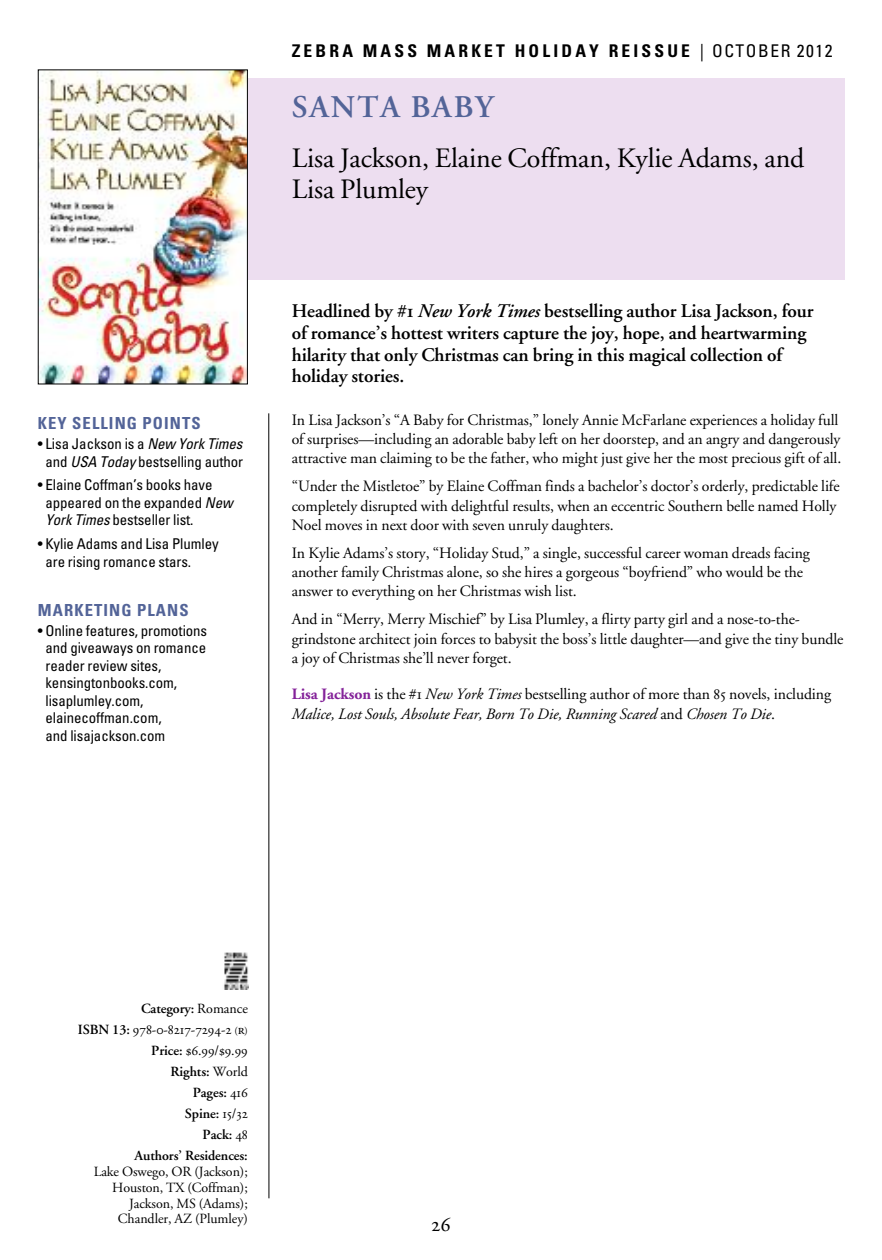
<style>
.page{position:relative;width:882px;height:1260px;background:#fff}
.page>*{position:absolute;margin:0;border:0;box-sizing:border-box;transform-origin:0 0}
.t1{font:600 31.5px "Adobe Garamond";letter-spacing:.055em;color:#536498}
.t2{font:28px/31.5px "Adobe Garamond";letter-spacing:-.005em;color:#000}
.t3{font:21px "Adobe Garamond Regular SC";color:#000}
.t4{font:600 19.25px/21.9px "Adobe Garamond";letter-spacing:-.005em;color:#000}
.t5{font:700 condensed 17.5px "Univers";letter-spacing:.18em;color:#000}
.t6{font:700 condensed 16.62px "Univers";letter-spacing:.065em;color:#536498}
.t7{font:15.75px/19.2px "Adobe Garamond";letter-spacing:-.005em;color:#000}
.t8{font:italic 15.75px/19.2px "Adobe Garamond";letter-spacing:-.005em;color:#000}
.t9{font:condensed 14.88px/17.5px "Univers";letter-spacing:-.005em;color:#000}
.t10{font:14px/15.8px "Adobe Garamond";letter-spacing:-.005em;color:#000;text-align:right}
.t11{font:600 14px/21px "Adobe Garamond";letter-spacing:-.005em;color:#000;text-align:right}
.t12{font:14px/21px "Adobe Garamond Regular SC";letter-spacing:-.005em;color:#000;text-align:right}
.s1{font-style:italic}
.s2{font-weight:400}
.s3{font-family:"Adobe Garamond Semibold SC";font-weight:400}
.s4{font-weight:700;font-style:normal;color:#842299}
.s5{font-style:normal}
.s6{font-family:"Adobe Garamond Regular SC";font-style:normal}
.s7{font-family:"Adobe Garamond";font-weight:600}
.s8{font-size:10.5px}
.s9{font-family:"Adobe Garamond Regular SC";font-weight:400}
</style>
<div class="page">
<div style="left:226px;top:78px;width:618px;height:202px;background:#eddef0"></div>
<hr style="left:268px;top:413px;width:1px;height:785px;background:#000">
<img style="left:40px;top:71px;width:206px;height:311px">
<div style="left:38px;top:69px;width:210px;height:315px;border:1px solid #000"></div>
<img style="left:224px;top:952px;width:25px;height:38px">
<p class="t6" style="left:38px;top:417px;width:164px">KEY SELLING POINTS</p>
<p class="t9" style="left:38px;top:436px;width:207px;text-align:center">• Lisa Jackson is a <span class="s1">New York Times </span>and <span class="s1">USA Today</span> bestselling author</p>
<p class="t9" style="left:45px;top:478px;width:189px;text-indent:-8px">• Elaine Coffman’s books have appeared on the expanded <span class="s1">New<br>York Times</span> bestseller list.</p>
<p class="t9" style="left:45px;top:536px;width:175px;text-indent:-8px">• Kylie Adams and Lisa Plumley are rising romance stars.</p>
<p class="t6" style="left:38px;top:604px;width:152px">MARKETING PLANS</p>
<p class="t9" style="left:45px;top:623px;width:163px;text-indent:-8px">• Online features, promotions and giveaways on romance reader review sites, kensingtonbooks.com, lisaplumley.com, elainecoffman.com,<br>and lisajackson.com</p>
<p class="t5" style="left:292px;top:44px;width:542px">ZEBRA MASS MARKET HOLIDAY REISSUE <span class="s2">| OCTOBER 2012</span></p>
<h1 class="t1" style="left:292px;top:94px;width:204px">SANTA BABY</h1>
<h2 class="t2" style="left:292px;top:144px;width:514px">Lisa Jackson, Elaine Coffman, Kylie Adams, and<br>Lisa Plumley</h2>
<p class="t4" style="left:292px;top:301px;width:523px">Headlined by #<span class="s3">1</span> <span class="s1">New York Times</span> bestselling author Lisa Jackson, four of romance’s hottest writers capture the joy, hope, and heartwarming hilarity that only Christmas can bring in this magical collection of holiday stories.</p>
<p class="t7" style="left:292px;top:412px;width:551px">In Lisa Jackson’s “A Baby for Christmas,” lonely Annie McFarlane experiences a holiday full of surprises—including an adorable baby left on her doorstep, and an angry and dangerously attractive man claiming to be the father, who might just give her the most precious gift of all.</p>
<p class="t7" style="left:292px;top:478px;width:549px">“Under the Mistletoe” by Elaine Coffman finds a bachelor’s doctor’s orderly, predictable life completely disrupted with delightful results, when an eccentric Southern belle named Holly<br>Noel moves in next door with seven unruly daughters.</p>
<p class="t7" style="left:292px;top:545px;width:520px">In Kylie Adams’s story, “Holiday Stud,” a single, successful career woman dreads facing another family Christmas alone, so she hires a gorgeous “boyfriend” who would be the answer to everything on her Christmas wish list.</p>
<p class="t7" style="left:292px;top:611px;width:553px">And in “Merry, Merry Mischief” by Lisa Plumley, a flirty party girl and a nose-to-the&shy;grindstone architect join forces to babysit the boss’s little daughter—and give the tiny bundle a joy of Christmas she’ll never forget.</p>
<p class="t8" style="left:292px;top:686px;width:541px"><span class="s4">Lisa Jackson</span> <span class="s5">is the #</span><span class="s6">1</span> New York Times <span class="s5">bestselling author of more than</span> <span class="s6">85</span> <span class="s5">novels, including<br></span>Malice, Lost Souls, Absolute Fear, Born To Die, Running Scared <span class="s5">and</span> Chosen To Die<span class="s5">.</span></p>
<p class="t11" style="left:141px;top:999px;width:108px">Category: <span class="s2">Romance</span></p>
<p class="t12" style="left:78px;top:1020px;width:172px"><span class="s7">ISBN 13:</span> 978-0-8217-7294-2 <span class="s8">(</span>r<span class="s8">)<br></span><span class="s7">Price:</span> $6.99/$9.99</p>
<p class="t11" style="left:135px;top:1062px;width:115px">Rights: <span class="s2">World<br></span>Pages: <span class="s9">416<br></span>Spine: <span class="s9">15/32<br></span>Pack: <span class="s9">48<br></span>Authors’ Residences:</p>
<p class="t10" style="left:94px;top:1165px;width:156px">Lake Oswego, OR (Jackson);<br>Houston, TX (Coffman);<br>Jackson, MS (Adams);<br>Chandler, AZ (Plumley)</p>
<h3 class="t3" style="left:431px;top:1216px;width:21px">26</h3>
</div>
